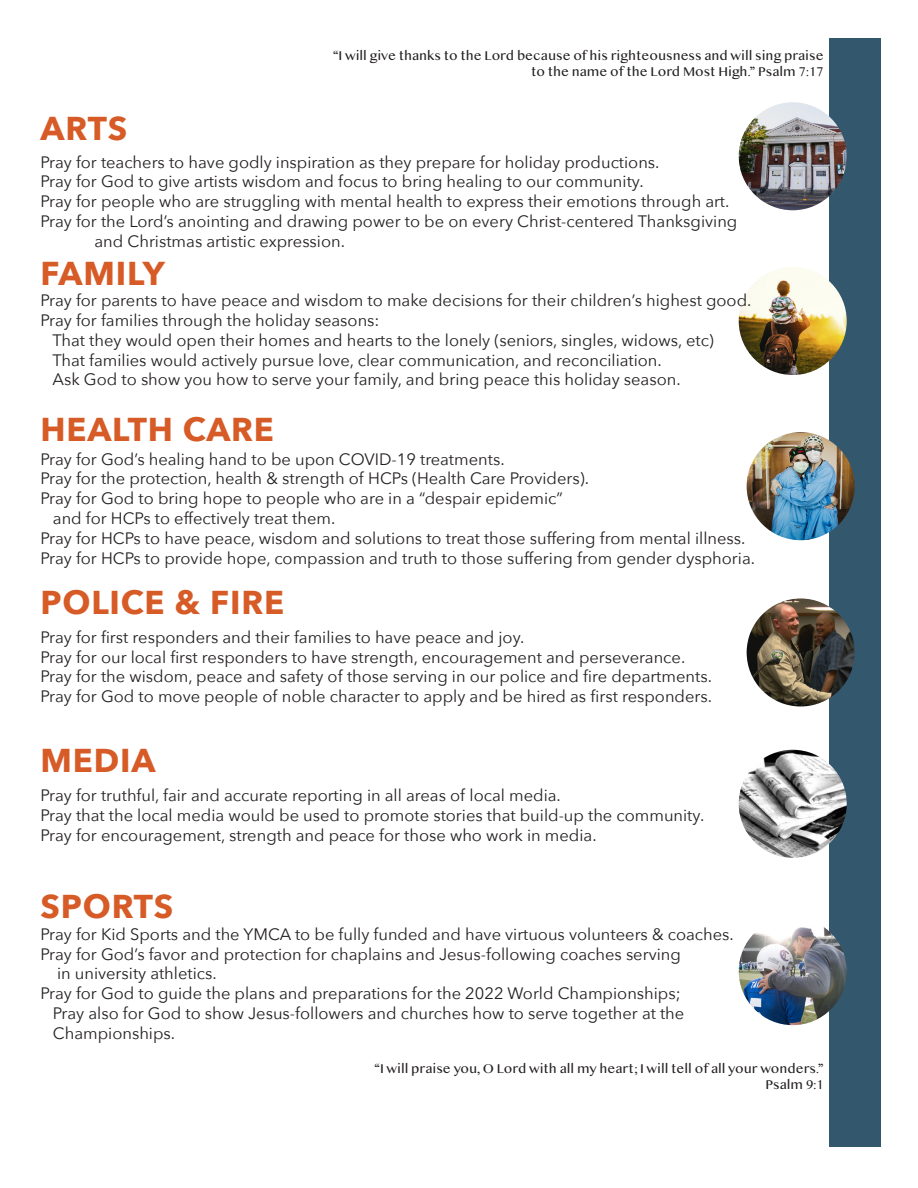
<style>
.page{position:relative;width:918px;height:1188px;background:#fff}
.page>*{position:absolute;margin:0;border:0;box-sizing:border-box;transform-origin:0 0}
.t1{font:700 33px "Avenir Next";letter-spacing:.025em;color:#d65b27}
.t2{font:16.5px/19.8px "Avenir Next";color:#231f20}
.t3{font:13.5px/16.2px "Lao MN";color:#231f20;text-align:right}
</style>
<div class="page">
<div style="left:829px;top:39px;width:51px;height:1108px;background:#33576d"></div>
<img style="left:739px;top:102px;width:108px;height:108px;border-radius:54px">
<img style="left:747px;top:598px;width:108px;height:108px;border-radius:54px">
<img style="left:747px;top:432px;width:108px;height:108px;border-radius:54px">
<img style="left:739px;top:267px;width:108px;height:108px;border-radius:54px">
<img style="left:739px;top:917px;width:108px;height:108px;border-radius:54px">
<img style="left:739px;top:750px;width:108px;height:108px;border-radius:54px">
<p class="t1" style="left:40px;top:100px;width:88px">ARTS</p>
<p class="t3" style="left:333px;top:47px;width:492px">“I will give thanks to the Lord because of his righteousness and will sing praise</p>
<p class="t3" style="left:531px;top:63px;width:294px">to the name of the Lord Most High.” Psalm 7:17</p>
<p class="t2" style="left:40px;top:151px;width:621px">Pray for teachers to have godly inspiration as they prepare for holiday productions.</p>
<p class="t2" style="left:40px;top:171px;width:605px">Pray for God to give artists wisdom and focus to bring healing to our community.</p>
<p class="t2" style="left:40px;top:191px;width:690px">Pray for people who are struggling with mental health to express their emotions through art.</p>
<p class="t2" style="left:95px;top:211px;width:644px;text-indent:-54px">Pray for the Lord’s anointing and drawing power to be on every Christ-centered Thanksgiving and Christmas artistic expression.</p>
<p class="t1" style="left:40px;top:244px;width:126px">FAMILY</p>
<p class="t2" style="left:40px;top:290px;width:712px">Pray for parents to have peace and wisdom to make decisions for their children’s highest good.</p>
<p class="t2" style="left:40px;top:310px;width:341px">Pray for families through the holiday seasons:</p>
<p class="t2" style="left:52px;top:329px;width:663px">That they would open their homes and hearts to the lonely (seniors, singles, widows, etc)</p>
<p class="t2" style="left:52px;top:349px;width:611px">That families would actively pursue love, clear communication, and reconciliation.</p>
<p class="t2" style="left:53px;top:369px;width:630px">Ask God to show you how to serve your family, and bring peace this holiday season.</p>
<p class="t1" style="left:40px;top:401px;width:235px">HEALTH CARE</p>
<p class="t2" style="left:40px;top:448px;width:466px">Pray for God’s healing hand to be upon COVID-19 treatments.</p>
<p class="t2" style="left:40px;top:468px;width:550px">Pray for the protection, health &amp; strength of HCPs (Health Care Providers).</p>
<p class="t2" style="left:53px;top:488px;width:511px;text-indent:-12px">Pray for God to bring hope to people who are in a “despair epidemic” and for HCPs to effectively treat them.</p>
<p class="t2" style="left:40px;top:527px;width:706px">Pray for HCPs to have peace, wisdom and solutions to treat those suffering from mental illness.</p>
<p class="t2" style="left:40px;top:547px;width:716px">Pray for HCPs to provide hope, compassion and truth to those suffering from gender dysphoria.</p>
<p class="t1" style="left:40px;top:574px;width:245px">POLICE &amp; FIRE</p>
<p class="t2" style="left:40px;top:626px;width:485px">Pray for first responders and their families to have peace and joy.</p>
<p class="t2" style="left:40px;top:646px;width:646px">Pray for our local first responders to have strength, encouragement and perseverance.</p>
<p class="t2" style="left:40px;top:666px;width:673px">Pray for the wisdom, peace and safety of those serving in our police and fire departments.</p>
<p class="t2" style="left:40px;top:686px;width:673px">Pray for God to move people of noble character to apply and be hired as first responders.</p>
<p class="t1" style="left:40px;top:732px;width:116px">MEDIA</p>
<p class="t2" style="left:40px;top:785px;width:522px">Pray for truthful, fair and accurate reporting in all areas of local media.</p>
<p class="t2" style="left:40px;top:805px;width:665px">Pray that the local media would be used to promote stories that build-up the community.</p>
<p class="t2" style="left:40px;top:824px;width:558px">Pray for encouragement, strength and peace for those who work in media.</p>
<p class="t1" style="left:40px;top:878px;width:134px">SPORTS</p>
<p class="t2" style="left:40px;top:923px;width:695px">Pray for Kid Sports and the YMCA to be fully funded and have virtuous volunteers &amp; coaches.</p>
<p class="t2" style="left:57px;top:943px;width:625px;text-indent:-16px">Pray for God’s favor and protection for chaplains and Jesus-following coaches serving in university athletics.</p>
<p class="t2" style="left:40px;top:983px;width:642px">Pray for God to guide the plans and preparations for the 2022 World Championships;</p>
<p class="t2" style="left:53px;top:1003px;width:633px">Pray also for God to show Jesus-followers and churches how to serve together at the<br>Championships.</p>
<p class="t3" style="left:375px;top:1060px;width:451px">“I will praise you, O Lord with all my heart; I will tell of all your wonders.”<br>Psalm 9:1</p>
</div>
